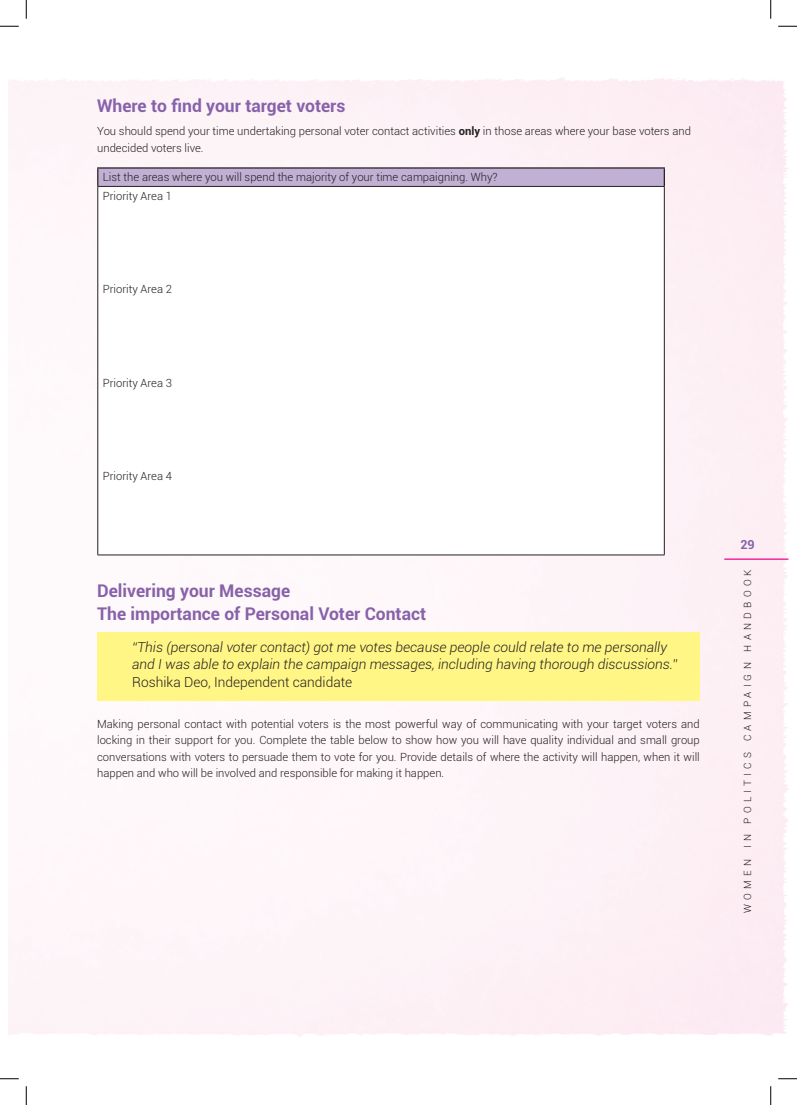
<style>
.page{position:relative;width:797px;height:1105px;background:#fff}
.page>*{position:absolute;margin:0;border:0;box-sizing:border-box;transform-origin:0 0}
.t1{font:700 17.5px/23.4px "Roboto";color:#8762aa}
.t2{font:italic 300 13.75px/17.5px "Roboto";color:#231f20}
.t3{font:700 12.5px "Roboto";color:#8762aa}
.t4{font:300 11.25px/16.2px "Roboto";color:#231f20}
.t5{font:300 10px "Roboto";letter-spacing:.42em;color:#231f20}
.s1{font-weight:700}
.s2{font-style:normal}
</style>
<div class="page">
<div style="left:9px;top:78px;width:779px;height:959px;background:#fdf4f8"></div>
<hr style="left:724px;top:558px;width:64px;height:2px;background:#ed028c">
<div style="left:97px;top:632px;width:602px;height:68px;background:#fff685"></div>
<div style="left:98px;top:168px;width:566px;height:18px;background:#c1b0d4"></div>
<div style="left:98px;top:186px;width:566px;height:369px;background:#fff"></div>
<hr style="left:97px;top:167px;width:568px;height:2px;background:#231f20">
<svg style="left:97px;top:169px;width:1px;height:17px"></svg>
<svg style="left:663px;top:169px;width:2px;height:17px"></svg>
<hr style="left:97px;top:186px;width:567px;height:1px;background:#231f20">
<hr style="left:97px;top:187px;width:1px;height:368px;background:#231f20">
<hr style="left:664px;top:187px;width:1px;height:368px;background:#231f20">
<hr style="left:97px;top:555px;width:567px;height:1px;background:#231f20">
<svg style="left:0;top:25px;width:19px;height:2px"></svg>
<svg style="left:778px;top:25px;width:19px;height:2px"></svg>
<svg style="left:0;top:1078px;width:19px;height:1px"></svg>
<svg style="left:778px;top:1078px;width:19px;height:1px"></svg>
<svg style="left:25px;top:0;width:2px;height:19px"></svg>
<svg style="left:25px;top:1086px;width:2px;height:19px"></svg>
<svg style="left:770px;top:0;width:1px;height:19px"></svg>
<svg style="left:770px;top:1086px;width:1px;height:19px"></svg>
<h1 class="t1" style="left:97px;top:94px;width:250px">Where to find your target voters</h1>
<p class="t4" style="left:97px;top:123px;width:595px">You should spend your time undertaking personal voter contact activities <span class="s1">only</span> in those areas where your base voters and undecided voters live.</p>
<p class="t4" style="left:103px;top:168px;width:396px;line-height:18.5px">List the areas where you will spend the majority of your time campaigning. Why?<br>Priority Area 1</p>
<p class="t4" style="left:103px;top:281px;width:71px">Priority Area 2</p>
<p class="t4" style="left:103px;top:374px;width:71px">Priority Area 3</p>
<p class="t4" style="left:103px;top:467px;width:71px">Priority Area 4</p>
<h1 class="t1" style="left:97px;top:578px;width:330px">Delivering your Message<br>The importance of Personal Voter Contact</h1>
<p class="t2" style="left:132px;top:638px;width:547px">“This (personal voter contact) got me votes because people could relate to me personally and I was able to explain the campaign messages, including having thorough discussions.<span class="s2">”<br>Roshika Deo, I ndependent candidate</span></p>
<p class="t4" style="left:97px;top:715px;width:604px;text-align:justify">M aking personal contact with potential voters is the most powerful way of communicating with your target voters and locking in their support for you. Complete the table below to show how you will have quality individual and small group conversations with voters to persuade them to vote for you. Provide details of where the activity will happen, when it will happen and who will be involved and responsible for making it happen.</p>
<p class="t3" style="left:740px;top:536px;width:16px">29</p>
<p class="t5" style="left:740px;top:913px;width:345px;rotate:-90deg">Women in Politics C ampaign Handbook</p>
</div>
